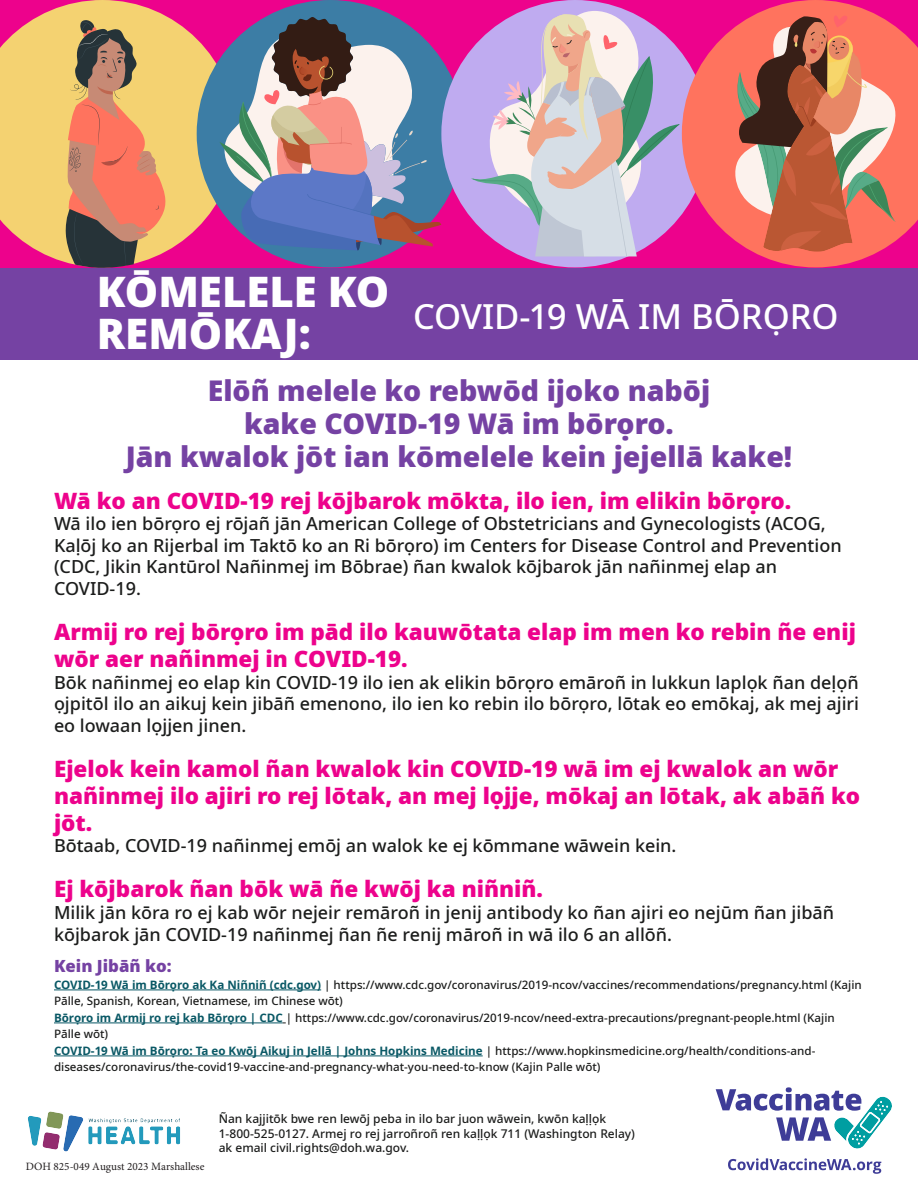
<style>
.page{position:relative;width:918px;height:1188px;background:#fff}
.page>*{position:absolute;margin:0;border:0;box-sizing:border-box;transform-origin:0 0}
.t1{font:900 42px/42px "Noto Sans";color:#fff}
.t2{font:500 34.5px "Noto Sans";color:#fff}
.t3{font:900 28.5px/33px "Noto Sans";color:#7542a3;text-align:center}
.t4{font:900 22.5px/27px "Noto Sans";color:#ed028c}
.t5{font:500 18px/21.6px "Noto Sans";color:#1c1d1c}
.t6{font:900 16.8px "Noto Sans";color:#7542a3}
.t7{font:500 12px/14.4px "Noto Sans";color:#1c1d1c}
.t8{font:500 11.55px/16.5px "Noto Sans";color:#1c1d1c}
.t9{font:11.25px "Minion Pro";color:#231f20}
.s1{font-weight:700;color:#095865}
</style>
<div class="page">
<div style="left:0;top:268px;width:918px;height:92px;background:#7542a3"></div>
<img style="left:27px;top:1111px;width:154px;height:41px">
<hr style="left:54px;top:990px;width:267px;height:1px;background:#095865">
<hr style="left:54px;top:1023px;width:229px;height:1px;background:#095865">
<hr style="left:54px;top:1056px;width:429px;height:1px;background:#095865">
<div style="left:0;top:1px;width:918px;height:267px;background:#ed028c"></div>
<svg style="left:0;top:0;width:236px;height:262px;fill:#f4d271"></svg>
<div style="left:197px;top:0;width:267px;height:267px;background:#3c7da5;border-radius:50%"></div>
<div style="left:441px;top:0;width:268px;height:267px;background:#bfabf0;border-radius:50%"></div>
<svg style="left:682px;top:0;width:236px;height:267px;fill:#ff735e"></svg>
<svg style="left:65px;top:20px;width:103px;height:248px;background:#c98a62"></svg>
<svg style="left:219px;top:17px;width:222px;height:234px"></svg>
<svg style="left:471px;top:11px;width:209px;height:246px"></svg>
<svg style="left:735px;top:15px;width:163px;height:237px;background:#c57760"></svg>
<svg style="left:728px;top:1158px;width:153px;height:16px"></svg>
<svg style="left:716px;top:1087px;width:176px;height:62px"></svg>
<p class="t1" style="left:97px;top:270px;width:294px">KŌMELELE KO<br>REMŌKAJ:</p>
<p class="t2" style="left:413px;top:292px;width:427px">COVID-19 WĀ IM BŌRỌRO</p>
<p class="t3" style="left:208px;top:374px;width:504px">Elōñ melele ko rebwōd ijoko nabōj kake COVID-19 Wā im bōrọro.</p>
<p class="t3" style="left:126px;top:440px;width:668px">Jān kwalok jōt ian kōmelele kein jejellā kake!</p>
<p class="t4" style="left:54px;top:487px;width:739px">Wā ko an COVID-19 rej kōjbarok mōkta, ilo ien, im elikin bōrọro.</p>
<p class="t5" style="left:54px;top:513px;width:789px">Wā ilo ien bōrọro ej rōjañ jān American College of Obstetricians and Gynecologists (ACOG, Kaḷōj ko an Rijerbal im Taktō ko an Ri bōrọro) im Centers for Disease Control and Prevention (CDC, Jikin Kantūrol Nañinmej im Bōbrae) ñan kwalok kōjbarok jān nañinmej elap an COVID-19.</p>
<p class="t4" style="left:54px;top:618px;width:803px">Armij ro rej bōrọro im pād ilo kauwōtata elap im men ko rebin ñe enij wōr aer nañinmej in COVID-19.</p>
<p class="t5" style="left:54px;top:672px;width:807px;text-align:justify">Bōk nañinmej eo elap kin COVID-19 ilo ien ak elikin bōrọro emāroñ in lukkun laplọk ñan deḷọñ ọjpitōl ilo an aikuj kein jibāñ emenono, ilo ien ko rebin ilo bōrọro, lōtak eo emōkaj, ak mej ajiri eo lowaan lọjjen jinen.</p>
<p class="t4" style="left:54px;top:755px;width:808px">Ejelok kein kamol ñan kwalok kin COVID-19 wā im ej kwalok an wōr nañinmej ilo ajiri ro rej lōtak, an mej lọjje, mōkaj an lōtak, ak abāñ ko jōt.</p>
<p class="t5" style="left:54px;top:836px;width:624px">Bōtaab, COVID-19 nañinmej emōj an walok ke ej kōmmane wāwein kein.</p>
<p class="t4" style="left:54px;top:876px;width:491px">Ej kōjbarok ñan bōk wā ñe kwōj ka niñniñ.</p>
<p class="t5" style="left:54px;top:902px;width:782px">Milik jān kōra ro ej kab wōr nejeir remāroñ in jenij antibody ko ñan ajiri eo nejūm ñan jibāñ kōjbarok jān COVID-19 nañinmej ñan ñe renij māroñ in wā ilo 6 an allōñ.</p>
<p class="t6" style="left:54px;top:953px;width:119px">Kein Jibāñ ko:</p>
<p class="t8" style="left:54px;top:977px;width:809px"><span class="s1">COVID-19 Wā im Bōrọro ak Ka Niñniñ (cdc.gov)</span> | https://www.cdc.gov/coronavirus/2019-ncov/vaccines/recommendations/pregnancy.html (Kajin<br>Pālle, Spanish, Korean, Vietnamese, im Chinese wōt)</p>
<p class="t8" style="left:54px;top:1010px;width:782px"><span class="s1">Bōrọro im Armij ro rej kab Bōrọro | CDC</span> | https://www.cdc.gov/coronavirus/2019-ncov/need-extra-precautions/pregnant-people.html (Kajin<br>Pālle wōt)</p>
<p class="t8" style="left:54px;top:1043px;width:763px"><span class="s1">COVID-19 Wā im Bōrọro: Ta eo Kwōj Aikuj in Jellā | Johns Hopkins Medicine</span> | https://www.hopkinsmedicine.org/health/conditions-and&shy;diseases/coronavirus/the-covid19-vaccine-and-pregnancy-what-you-need-to-know (Kajin Palle wōt)</p>
<p class="t9" style="left:26px;top:1160px;width:180px">DOH 825-049 August 2023 Marshallese</p>
<p class="t7" style="left:219px;top:1112px;width:418px">Ñan kajjitōk bwe ren lewōj peba in ilo bar juon wāwein, kwōn kaḷḷọk<br>1-800-525-0127. Armej ro rej jarroñroñ ren kaḷḷọk 711 (Washington Relay) ak email civil.rights@doh.wa.gov.</p>
</div>
